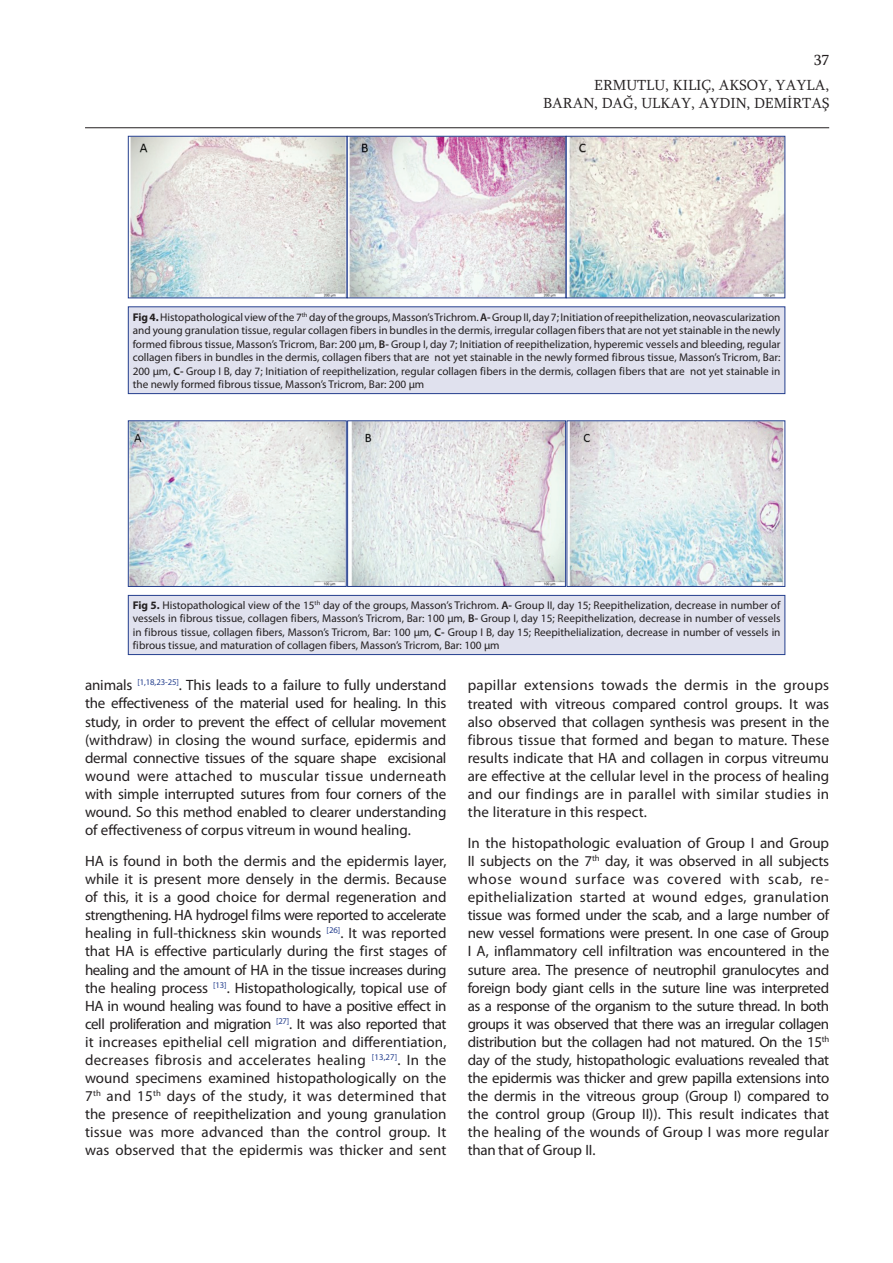
<style>
.page{position:relative;width:893px;height:1263px;background:#fff}
.page>*{position:absolute;margin:0;border:0;box-sizing:border-box;transform-origin:0 0}
.t1{font:15px/18.1px "Myriad Pro";letter-spacing:.01em;color:#231f20;text-align:justify}
.t2{font:15px/18px "Sylfaen";color:#231f20;text-align:right}
.t3{font:11.25px/13.5px "Myriad Pro";color:#231f20;text-align:justify}
.s1{font-weight:700}
.s2{font-weight:600}
</style>
<div class="page">
<hr style="left:85px;top:127px;width:744px;height:1px;background:#231f20">
<img style="left:130px;top:138px;width:653px;height:158px">
<div style="left:128px;top:136px;width:219px;height:162px;border:1px solid #253f8e"></div>
<img style="left:130px;top:423px;width:214px;height:162px">
<div style="left:128px;top:421px;width:218px;height:166px;border:1px solid #253f8e"></div>
<div style="left:347px;top:136px;width:219px;height:162px;border:1px solid #253f8e"></div>
<div style="left:566px;top:136px;width:219px;height:162px;border:1px solid #253f8e"></div>
<div style="left:128px;top:307px;width:657px;height:87px;background:#e0e1ee"></div>
<div style="left:128px;top:307px;width:657px;height:87px;border:1px solid #253f8e"></div>
<img style="left:351px;top:421px;width:432px;height:165px">
<div style="left:347px;top:421px;width:219px;height:166px;border:1px solid #253f8e"></div>
<div style="left:128px;top:595px;width:657px;height:59px;background:#e0e1ee"></div>
<div style="left:128px;top:595px;width:657px;height:60px;border:1px solid #253f8e"></div>
<p class="t2" style="left:814px;top:51px;width:16px">37</p>
<p class="t2" style="left:543px;top:76px;width:287px">ERMUTLU, KILIÇ, AKSOY, YAYLA,<br>BARAN, DAĞ, ULKAY, AYDIN, DEMİRTAŞ</p>
<p class="t3" style="left:133px;top:310px;width:649px"><span class="s1">Fig 4.</span> Histopathological view of the 7<sup>th</sup> day of the groups, Masson’s Trichrom. <span class="s2">A-</span> Group II, day 7; Initiation of reepithelization, neovascularization and young granulation tissue, regular collagen fibers in bundles in the dermis, irregular collagen fibers that are not yet stainable in the newly formed fibrous tissue, Masson’s Tricrom, Bar: 200 μm, <span class="s2">B-</span> Group I, day 7; Initiation of reepithelization, hyperemic vessels and bleeding, regular collagen fibers in bundles in the dermis, collagen fibers that are not yet stainable in the newly formed fibrous tissue, Masson’s Tricrom, Bar:<br>200 μm, <span class="s2">C-</span> Group I B, day 7; Initiation of reepithelization, regular collagen fibers in the dermis, collagen fibers that are not yet stainable in the newly formed fibrous tissue, Masson’s Tricrom, Bar: 200 μm</p>
<p class="t3" style="left:133px;top:598px;width:649px"><span class="s1">Fig 5.</span> Histopathological view of the 15<sup>th</sup> day of the groups, Masson’s Trichrom. <span class="s2">A-</span> Group II, day 15; Reepithelization, decrease in number of vessels in fibrous tissue, collagen fibers, Masson’s Tricrom, Bar: 100 μm, <span class="s2">B-</span> Group I, day 15; Reepithelization, decrease in number of vessels in fibrous tissue, collagen fibers, Masson’s Tricrom, Bar: 100 μm, <span class="s2">C-</span> Group I B, day 15; Reepithelialization, decrease in number of vessels in fibrous tissue, and maturation of collagen fibers, Masson’s Tricrom, Bar: 100 μm</p>
<p class="t1" style="left:85px;top:676px;width:363px">animals <sup>[1,18,23-25]</sup>. This leads to a failure to fully understand the effectiveness of the material used for healing. In this study, in order to prevent the effect of cellular movement (withdraw) in closing the wound surface, epidermis and dermal connective tissues of the square shape excisional wound were attached to muscular tissue underneath with simple interrupted sutures from four corners of the wound. So this method enabled to clearer understanding of effectiveness of corpus vitreum in wound healing.</p>
<p class="t1" style="left:85px;top:852px;width:363px">HA is found in both the dermis and the epidermis layer, while it is present more densely in the dermis. Because of this, it is a good choice for dermal regeneration and strengthening. HA hydrogel films were reported to accelerate healing in full-thickness skin wounds <sup>[26]</sup>. It was reported that HA is effective particularly during the first stages of healing and the amount of HA in the tissue increases during the healing process <sup>[13]</sup>. Histopathologically, topical use of HA in wound healing was found to have a positive effect in cell proliferation and migration <sup>[27]</sup>. It was also reported that it increases epithelial cell migration and differentiation, decreases fibrosis and accelerates healing <sup>[13,27]</sup>. In the wound specimens examined histopathologically on the 7<sup>th</sup> and 15<sup>th</sup> days of the study, it was determined that the presence of reepithelization and young granulation tissue was more advanced than the control group. It was observed that the epidermis was thicker and sent</p>
<p class="t1" style="left:468px;top:676px;width:363px">papillar extensions towads the dermis in the groups treated with vitreous compared control groups. It was also observed that collagen synthesis was present in the fibrous tissue that formed and began to mature. These results indicate that HA and collagen in corpus vitreumu are effective at the cellular level in the process of healing and our findings are in parallel with similar studies in the literature in this respect.</p>
<p class="t1" style="left:468px;top:833px;width:363px">In the histopathologic evaluation of Group I and Group II subjects on the 7<sup>th</sup> day, it was observed in all subjects whose wound surface was covered with scab, re&shy;epithelialization started at wound edges, granulation tissue was formed under the scab, and a large number of new vessel formations were present. In one case of Group I A, inflammatory cell infiltration was encountered in the suture area. The presence of neutrophil granulocytes and foreign body giant cells in the suture line was interpreted as a response of the organism to the suture thread. In both groups it was observed that there was an irregular collagen distribution but the collagen had not matured. On the 15<sup>th </sup>day of the study, histopathologic evaluations revealed that the epidermis was thicker and grew papilla extensions into the dermis in the vitreous group (Group I) compared to the control group (Group II)). This result indicates that the healing of the wounds of Group I was more regular than that of Group II.</p>
</div>
